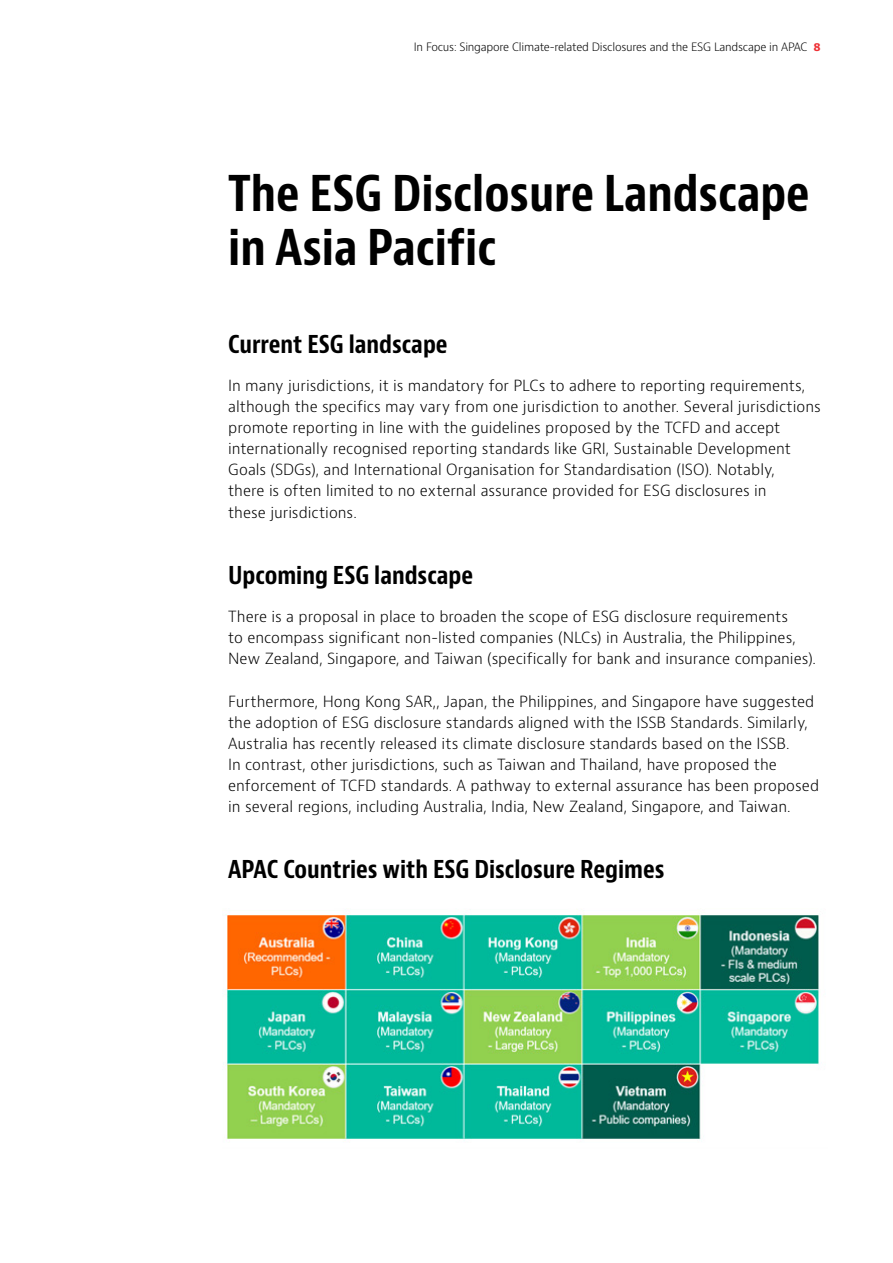
<style>
.page{position:relative;width:893px;height:1263px;background:#fff}
.page>*{position:absolute;margin:0;border:0;box-sizing:border-box;transform-origin:0 0}
.t1{font:700 condensed 48px/54px "Baker Mc Kenzie Bernini";color:#000}
.t2{font:700 condensed 24px "Baker Mc Kenzie Bernini";color:#000}
.t3{font:300 15px/21px "Baker Mc Kenzie Bernini";color:#000}
.t4{font:300 11.25px "Baker Mc Kenzie Bernini";letter-spacing:-.02em;color:#000}
.s1{font-weight:700;color:#ee3035}
</style>
<div class="page">
<img style="left:222px;top:910px;width:597px;height:231px">
<p class="t4" style="left:414px;top:40px;width:408px">In Focus: Singapore Climate-related Disclosures and the ESG Landscape in APAC <span class="s1">8</span></p>
<h1 class="t1" style="left:228px;top:168px;width:583px">The ESG Disclosure Landscape in Asia Pacific</h1>
<h2 class="t2" style="left:228px;top:330px;width:221px">Current ESG landscape</h2>
<p class="t3" style="left:228px;top:376px;width:594px">In many jurisdictions, it is mandatory for PLCs to adhere to reporting requirements, although the specifics may vary from one jurisdiction to another. Several jurisdictions promote reporting in line with the guidelines proposed by the TCFD and accept internationally recognised reporting standards like GRI, Sustainable Development Goals (SDGs), and International Organisation for Standardisation (ISO). Notably,<br>there is often limited to no external assurance provided for ESG disclosures in<br>these jurisdictions.</p>
<h2 class="t2" style="left:228px;top:561px;width:247px">Upcoming ESG landscape</h2>
<p class="t3" style="left:228px;top:607px;width:589px">There is a proposal in place to broaden the scope of ESG disclosure requirements<br>to encompass significant non-listed companies (NLCs) in Australia, the Philippines,<br>New Zealand, Singapore, and Taiwan (specifically for bank and insurance companies).</p>
<p class="t3" style="left:228px;top:691px;width:592px">Furthermore, Hong Kong SAR,, Japan, the Philippines, and Singapore have suggested the adoption of ESG disclosure standards aligned with the ISSB Standards. Similarly, Australia has recently released its climate disclosure standards based on the ISSB.<br>In contrast, other jurisdictions, such as Taiwan and Thailand, have proposed the enforcement of TCFD standards. A pathway to external assurance has been proposed in several regions, including Australia, India, New Zealand, Singapore, and Taiwan.</p>
<h2 class="t2" style="left:228px;top:855px;width:438px">APAC Countries with ESG Disclosure Regimes</h2>
</div>
